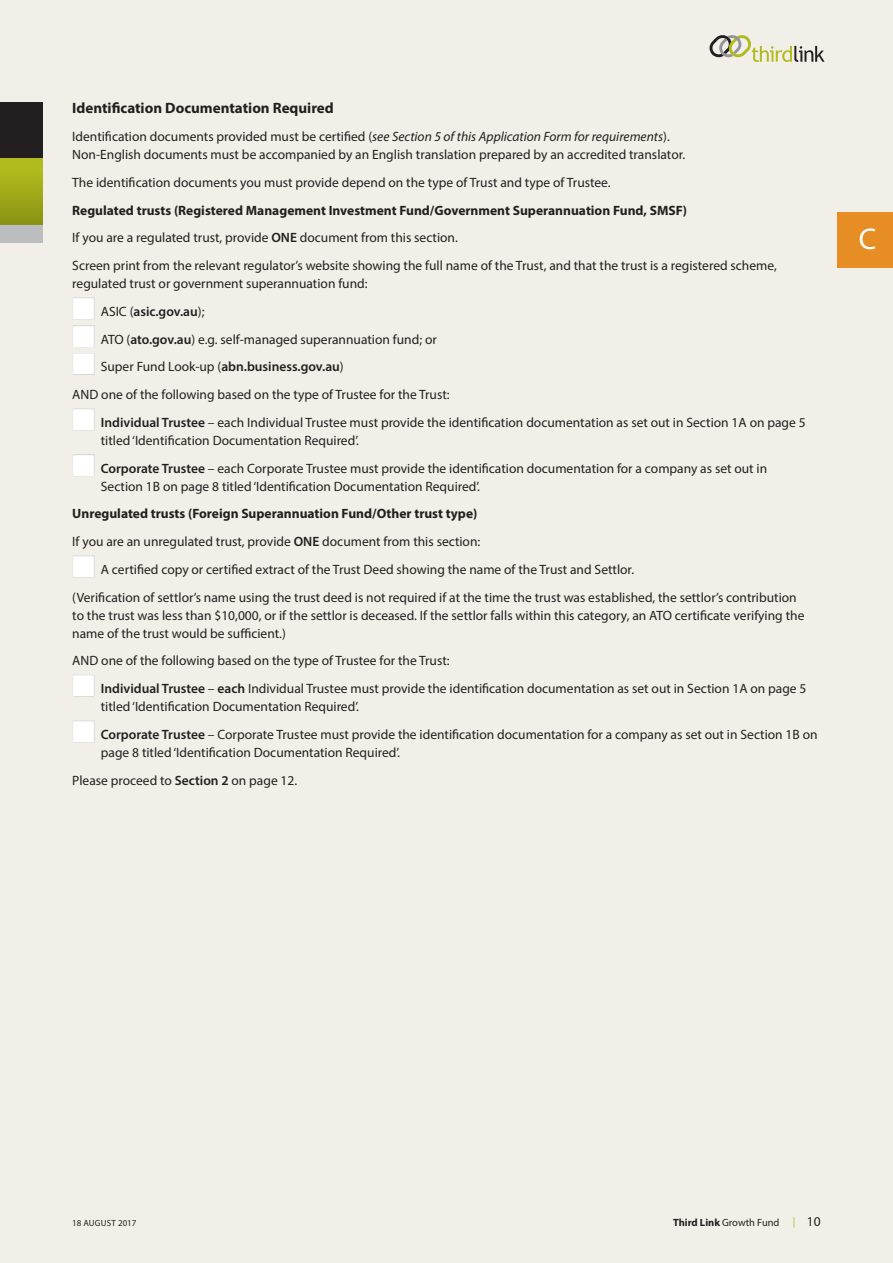
<style>
.page{position:relative;width:893px;height:1263px;background:#f1efe8}
.page>*{position:absolute;margin:0;border:0;box-sizing:border-box;transform-origin:0 0}
.t1{font:30px "Myriad Pro";color:#fff}
.t2{font:700 15px "Myriad Pro";color:#231f20}
.t3{font:13.5px/18px "Myriad Pro";color:#231f20}
.t4{font:700 13.5px/27.8px "Myriad Pro";color:#231f20}
.t5{font:600 13.5px "Myriad Pro";color:#231f20}
.t6{font:10.5px "Myriad Pro";color:#231f20}
.t7{font:9px "Myriad Pro";color:#231f20}
.s1{font-style:italic}
.s2{font-weight:700}
.s3{font-weight:600}
.s4{color:#fff}
.s5{font-weight:400}
.s6{font-size:10.5px;color:#b0bb1d}
</style>
<div class="page">
<div style="left:0;top:157px;width:43px;height:68px;background:linear-gradient(to bottom,#b7c21f,#8b9412)"></div>
<div style="left:0;top:225px;width:43px;height:17px;background:#bcbdc0"></div>
<div style="left:0;top:102px;width:43px;height:55px;background:#231f20"></div>
<svg style="left:709px;top:35px;width:116px;height:27px"></svg>
<div style="left:73px;top:298px;width:22px;height:21px;border:1px solid #d1d2d4"></div>
<div style="left:73px;top:325px;width:22px;height:22px;border:1px solid #d1d2d4"></div>
<div style="left:73px;top:353px;width:22px;height:22px;border:1px solid #d1d2d4"></div>
<div style="left:73px;top:409px;width:22px;height:21px;border:1px solid #d1d2d4"></div>
<div style="left:73px;top:454px;width:22px;height:22px;border:1px solid #d1d2d4"></div>
<div style="left:73px;top:556px;width:22px;height:21px;border:1px solid #d1d2d4"></div>
<div style="left:73px;top:675px;width:22px;height:21px;border:1px solid #d1d2d4"></div>
<div style="left:73px;top:721px;width:22px;height:21px;border:1px solid #d1d2d4"></div>
<div style="left:838px;top:213px;width:55px;height:55px;background:#e68e23"></div>
<p class="t2" style="left:72px;top:98px;width:263px">Identification Documentation Required</p>
<p class="t3" style="left:72px;top:127px;width:614px">Identification documents provided must be certified (<span class="s1">see Section 5 of this Application Form for requirements</span>).<br>Non-English documents must be accompanied by an English translation prepared by an accredited translator.</p>
<p class="t3" style="left:72px;top:173px;width:540px">The identification documents you must provide depend on the type of Trust and type of Trustee.</p>
<p class="t3" style="left:72px;top:196px;width:706px;line-height:27.8px"><span class="s2">Regulated trusts (Registered Management Investment Fund/Government Superannuation Fund, SMSF)<br></span>If you are a regulated trust, provide <span class="s3">ONE</span> document from this section.<br>Screen print from the relevant regulator’s website showing the full name of the Trust, and that the trust is a registered scheme,</p>
<p class="t3" style="left:72px;top:274px;width:297px">regulated trust or government superannuation fund:</p>
<p class="t5" style="left:72px;top:303px;width:134px"><span class="s4">■</span> <span class="s5">ASIC (</span>asic.gov.au<span class="s5">);</span></p>
<p class="t3" style="left:72px;top:330px;width:366px"><span class="s4">■</span> ATO (<span class="s3">ato.gov.au</span>) e.g. self-managed superannuation fund; or</p>
<p class="t3" style="left:72px;top:353px;width:379px;line-height:27.8px"><span class="s4">■</span> Super Fund Look-up (<span class="s3">abn.business.gov.au</span>)<br>AND one of the following based on the type of Trustee for the Trust:</p>
<p class="t3" style="left:101px;top:413px;width:706px;text-indent:-29px"><span class="s4">■</span> <span class="s3">Individual Trustee</span> – each Individual Trustee must provide the identification documentation as set out in Section 1A on page 5 titled ‘Identification Documentation Required’.</p>
<p class="t3" style="left:101px;top:459px;width:668px;text-indent:-29px"><span class="s4">■</span> <span class="s3">Corporate Trustee</span> – each Corporate Trustee must provide the identification documentation for a company as set out in<br>Section 1B on page 8 titled ‘Identification Documentation Required’.</p>
<p class="t4" style="left:72px;top:499px;width:410px">Unregulated trusts (Foreign Superannuation Fund/Other trust type)<br><span class="s5">If you are an unregulated trust, provide</span> <span class="s3">ONE</span> <span class="s5">document from this section:</span></p>
<p class="t3" style="left:72px;top:555px;width:726px;line-height:27.8px"><span class="s4">■</span> A certified copy or certified extract of the Trust Deed showing the name of the Trust and Settlor.<br>(Verification of settlor’s name using the trust deed is not required if at the time the trust was established, the settlor’s contribution</p>
<p class="t3" style="left:72px;top:606px;width:734px">to the trust was less than $10,000, or if the settlor is deceased. If the settlor falls within this category, an ATO certificate verifying the name of the trust would be sufficient.)</p>
<p class="t3" style="left:72px;top:652px;width:379px">AND one of the following based on the type of Trustee for the Trust:</p>
<p class="t3" style="left:101px;top:679px;width:707px;text-indent:-29px"><span class="s4">■</span> <span class="s3">Individual Trustee</span> – <span class="s3">each</span> Individual Trustee must provide the identification documentation as set out in Section 1A on page 5 titled ‘Identification Documentation Required’.</p>
<p class="t3" style="left:101px;top:725px;width:718px;text-indent:-29px"><span class="s4">■</span> <span class="s3">Corporate Trustee</span> – Corporate Trustee must provide the identification documentation for a company as set out in Section 1B on page 8 titled ‘Identification Documentation Required’.</p>
<p class="t3" style="left:72px;top:771px;width:226px">Please proceed to <span class="s3">Section 2</span> on page 12.</p>
<h1 class="t1" style="left:859px;top:221px;width:19px">C</h1>
<p class="t7" style="left:72px;top:1217px;width:66px">18 AUGUST 2017</p>
<p class="t6" style="left:673px;top:1216px;width:108px"><span class="s2">Third Link</span> Growth Fund</p>
<p class="t3" style="left:793px;top:1212px;width:29px"><span class="s6">|</span> 10</p>
</div>
